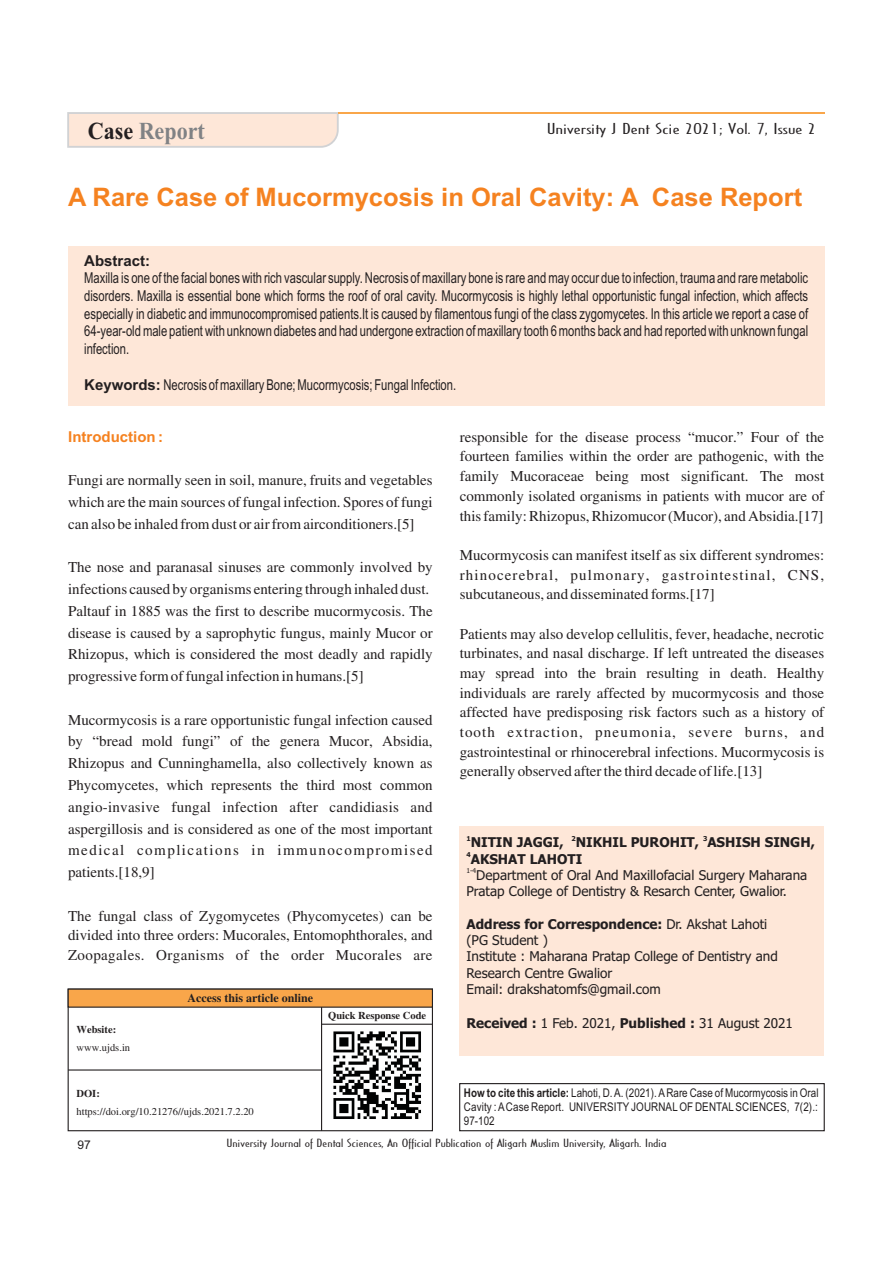
<style>
.page{position:relative;width:893px;height:1263px;background:#fff}
.page>*{position:absolute;margin:0;border:0;box-sizing:border-box;transform-origin:0 0}
.t1{font:700 25.5px "Arial";color:#f58220}
.t2{font:700 24.45px "Times New Roman";color:#808285;scale:.91 1}
.t3{font:15px/19.6px "Times New Roman";color:#231f20;text-align:justify}
.t4{font:15px/17.7px "Arial Th";color:#231f20;text-align:justify}
.t5{font:15px "Cassandra";color:#231f20;scale:1.66 1}
.t6{font:700 15px "Arial";color:#f58220}
.t7{font:700 15px "Arial";color:#231f20}
.t8{font:13.5px/16.4px "Tahoma";color:#231f20}
.t9{font:700 13.5px "Tahoma";color:#231f20}
.t10{font:12px/13.6px "Arial Narrow";color:#231f20;text-align:justify}
.t11{font:700 12px "Times New Roman";color:#231f20}
.t12{font:12px "Arial";color:#231f20}
.t13{font:11.25px "Cassandra";color:#231f20;scale:1.51 1}
.t14{font:10.5px "Times New Roman";color:#231f20}
.t15{font:700 10.5px "Times New Roman";color:#231f20}
.t16{font:700 6.75px "Tahoma";color:#231f20}
.t17{font:6.75px "Tahoma";color:#231f20}
.s1{color:#231f20}
.s2{font-family:"Arial";font-weight:700}
.s3{font-weight:700}
</style>
<div class="page">
<div style="left:68px;top:246px;width:756px;height:159px;background:#fee7d8"></div>
<div style="left:68px;top:988px;width:365px;height:143px;border:1px solid #231f20"></div>
<svg style="left:67px;top:988px;width:366px;height:20px;background:#dc9649"></svg>
<hr style="left:321px;top:1007px;width:1px;height:124px;background:#231f20">
<hr style="left:68px;top:1069px;width:254px;height:1px;background:#231f20">
<hr style="left:322px;top:1024px;width:111px;height:1px;background:#231f20">
<div style="left:459px;top:1083px;width:366px;height:48px;border:1px solid #231f20"></div>
<div style="left:460px;top:827px;width:364px;height:229px;background:#fee7d8"></div>
<svg style="left:67px;top:112px;width:272px;height:36px;background:#f8e4d8"></svg>
<hr style="left:338px;top:112px;width:486px;height:2px;background:#f9a64a">
<img style="left:333px;top:1031px;width:88px;height:88px">
<h2 class="t2" style="left:88px;top:123px;width:130px"><span class="s1">Case</span> Report</h2>
<p class="t5" style="left:547px;top:121px;width:164px">University J Dent Scie 2021; Vol. 7, Issue 2</p>
<h1 class="t1" style="left:68px;top:187px;width:736px">A Rare Case of Mucormycosis in Oral Cavity: A Case Report</h1>
<p class="t7" style="left:84px;top:255px;width:67px">Abstract:</p>
<p class="t4" style="left:84px;top:270px;width:725px">Maxilla is one of the facial bones with rich vascular supply. Necrosis of maxillary bone is rare and may occur due to infection, trauma and rare metabolic disorders. Maxilla is essential bone which forms the roof of oral cavity. Mucormycosis is highly lethal opportunistic fungal infection, which affects especially in diabetic and immunocompromised patients.It is caused by filamentous fungi of the class zygomycetes. In this article we report a case of 64-year-old male patient with unknown diabetes and had undergone extraction of maxillary tooth 6 months back and had reported with unknown fungal infection.</p>
<p class="t4" style="left:84px;top:377px;width:373px"><span class="s2">Keywords:</span> Necrosis of maxillary Bone; Mucormycosis; Fungal Infection.</p>
<p class="t3" style="left:460px;top:428px;width:366px">responsible for the disease process “mucor.” Four of the fourteen families within the order are pathogenic, with the family Mucoraceae being most significant. The most commonly isolated organisms in patients with mucor are of this family: Rhizopus, Rhizomucor (Mucor), and Absidia.[17]</p>
<p class="t3" style="left:460px;top:546px;width:366px">Mucormycosis can manifest itself as six different syndromes: rhinocerebral, pulmonary, gastrointestinal, CNS, subcutaneous, and disseminated forms.[17]</p>
<p class="t3" style="left:460px;top:625px;width:366px">Patients may also develop cellulitis, fever, headache, necrotic turbinates, and nasal discharge. If left untreated the diseases may spread into the brain resulting in death. Healthy individuals are rarely affected by mucormycosis and those affected have predisposing risk factors such as a history of tooth extraction, pneumonia, severe burns, and gastrointestinal or rhinocerebral infections. Mucormycosis is generally observed after the third decade of life.[13]</p>
<p class="t6" style="left:68px;top:431px;width:96px">Introduction :</p>
<p class="t3" style="left:68px;top:471px;width:366px;line-height:21.8px">Fungi are normally seen in soil, manure, fruits and vegetables which are the main sources of fungal infection. Spores of fungi can also be inhaled from dust or air from airconditioners.[5]</p>
<p class="t3" style="left:68px;top:558px;width:366px;line-height:21.8px;text-align:left">The nose and paranasal sinuses are commonly involved by infections caused by organisms entering through inhaled dust.<br>Paltauf in 1885 was the first to describe mucormycosis. The disease is caused by a saprophytic fungus, mainly Mucor or Rhizopus, which is considered the most deadly and rapidly progressive form of fungal infection in humans.[5]</p>
<p class="t3" style="left:68px;top:710px;width:366px;line-height:21.8px">Mucormycosis is a rare opportunistic fungal infection caused by “bread mold fungi” of the genera Mucor, Absidia, Rhizopus and Cunninghamella, also collectively known as Phycomycetes, which represents the third most common angio-invasive fungal infection after candidiasis and aspergillosis and is considered as one of the most important medical complications in immunocompromised patients.[18,9]</p>
<p class="t3" style="left:68px;top:907px;width:366px">The fungal class of Zygomycetes (Phycomycetes) can be divided into three orders: Mucorales, Entomophthorales, and Zoopagales. Organisms of the order Mucorales are</p>
<p class="t11" style="left:188px;top:994px;width:127px">Access this article online</p>
<p class="t16" style="left:466px;top:835px;width:6px">1</p>
<p class="t16" style="left:572px;top:835px;width:6px">2</p>
<p class="t16" style="left:703px;top:835px;width:6px">3</p>
<p class="t9" style="left:471px;top:837px;width:346px">NITIN JAGGI, NIKHIL PUROHIT, ASHISH SINGH,</p>
<p class="t16" style="left:466px;top:852px;width:6px">4</p>
<p class="t9" style="left:471px;top:853px;width:113px">AKSHAT LAHOTI</p>
<p class="t17" style="left:466px;top:868px;width:11px">1-4</p>
<p class="t8" style="left:466px;top:868px;width:342px;text-indent:10px">Department of Oral And Maxillofacial Surgery Maharana<br>Pratap College of Dentistry &amp; Resarch Center, Gwalior.</p>
<p class="t8" style="left:466px;top:917px;width:313px"><span class="s3">Address for Correspondence:</span> Dr. Akshat Lahoti (PG Student )<br>Institute : Maharana Pratap College of Dentistry and Research Centre Gwalior<br>Email: drakshatomfs@gmail.com</p>
<p class="t8" style="left:466px;top:1016px;width:328px"><span class="s3">Received :</span> 1 Feb. 2021, <span class="s3">Published :</span> 31 August 2021</p>
<p class="t15" style="left:328px;top:1012px;width:100px">Quick Response Code</p>
<p class="t15" style="left:77px;top:1026px;width:41px">Website:</p>
<p class="t14" style="left:77px;top:1044px;width:55px">www.ujds.in</p>
<p class="t15" style="left:77px;top:1089px;width:25px">DOI:</p>
<p class="t14" style="left:77px;top:1107px;width:179px">https://doi.org/10.21276//ujds.2021.7.2.20</p>
<p class="t10" style="left:464px;top:1087px;width:356px"><span class="s3">How to cite this article:</span> Lahoti, D. A. (2021). ARare Case of Mucormycosis in Oral Cavity : ACase Report. UNIVERSITY JOURNALOF DENTAL SCIENCES, 7(2).:<br>97-102</p>
<p class="t12" style="left:77px;top:1140px;width:15px">97</p>
<p class="t13" style="left:227px;top:1138px;width:293px">University Journal of Dental Sciences, An Official Publication of Aligarh Muslim University, Aligarh. India</p>
</div>
